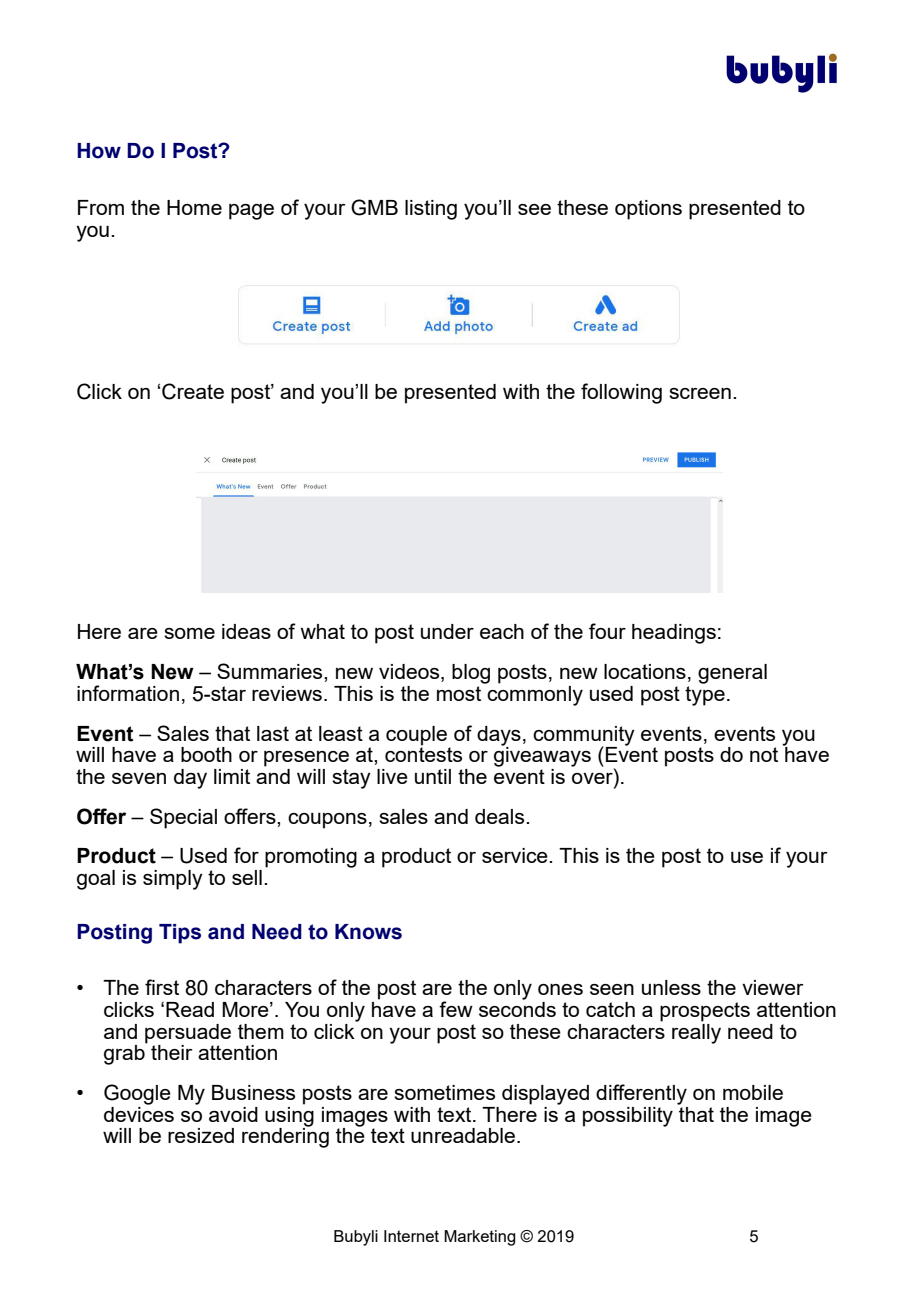
<style>
.page{position:relative;width:919px;height:1289px;background:#fff}
.page>*{position:absolute;margin:0;border:0;box-sizing:border-box;transform-origin:0 0}
.t1{font:21px/21.8px "Arial";color:#000}
.t2{font:700 21px "Arial";color:#010070}
.t3{font:16.5px "Arial";color:#000}
.s1{font-weight:700}
</style>
<div class="page">
<img style="left:726px;top:53px;width:111px;height:40px">
<img style="left:238px;top:285px;width:442px;height:60px">
<img style="left:197px;top:452px;width:525px;height:141px">
<p class="t2" style="left:76px;top:143px;width:155px">How Do I Post?</p>
<p class="t1" style="left:76px;top:198px;width:730px">From the Home page of your GMB listing you’ll see these options presented to you.</p>
<p class="t1" style="left:76px;top:383px;width:663px">Click on ‘Create post’ and you’ll be presented with the following screen.</p>
<p class="t1" style="left:76px;top:614px;width:693px;line-height:39.8px">Here are some ideas of what to post under each of the four headings:<br><span class="s1">What’s New</span> – Summaries, new videos, blog posts, new locations, general</p>
<p class="t1" style="left:76px;top:675px;width:740px;line-height:39.8px">information, 5-star reviews. This is the most commonly used post type.<br><span class="s1">Event</span> – Sales that last at least a couple of days, community events, events you</p>
<p class="t1" style="left:76px;top:746px;width:754px">will have a booth or presence at, contests or giveaways (Event posts do not have the seven day limit and will stay live until the event is over).</p>
<p class="t1" style="left:76px;top:798px;width:752px;line-height:39.8px"><span class="s1">Offer</span> – Special offers, coupons, sales and deals.<br><span class="s1">Product</span> – Used for promoting a product or service. This is the post to use if your</p>
<p class="t1" style="left:76px;top:868px;width:194px">goal is simply to sell.</p>
<p class="t2" style="left:76px;top:923px;width:328px">Posting Tips and Need to Knows</p>
<p class="t1" style="left:103px;top:978px;width:735px;text-indent:-27px">• The first 80 characters of the post are the only ones seen unless the viewer clicks ‘Read More’. You only have a few seconds to catch a prospects attention and persuade them to click on your post so these characters really need to grab their attention</p>
<p class="t1" style="left:103px;top:1083px;width:710px;text-indent:-27px">• Google My Business posts are sometimes displayed differently on mobile devices so avoid using images with text. There is a possibility that the image will be resized rendering the text unreadable.</p>
<p class="t3" style="left:333px;top:1229px;width:242px">Bubyli Internet Marketing © 2019</p>
<p class="t3" style="left:749px;top:1229px;width:11px">5</p>
</div>
